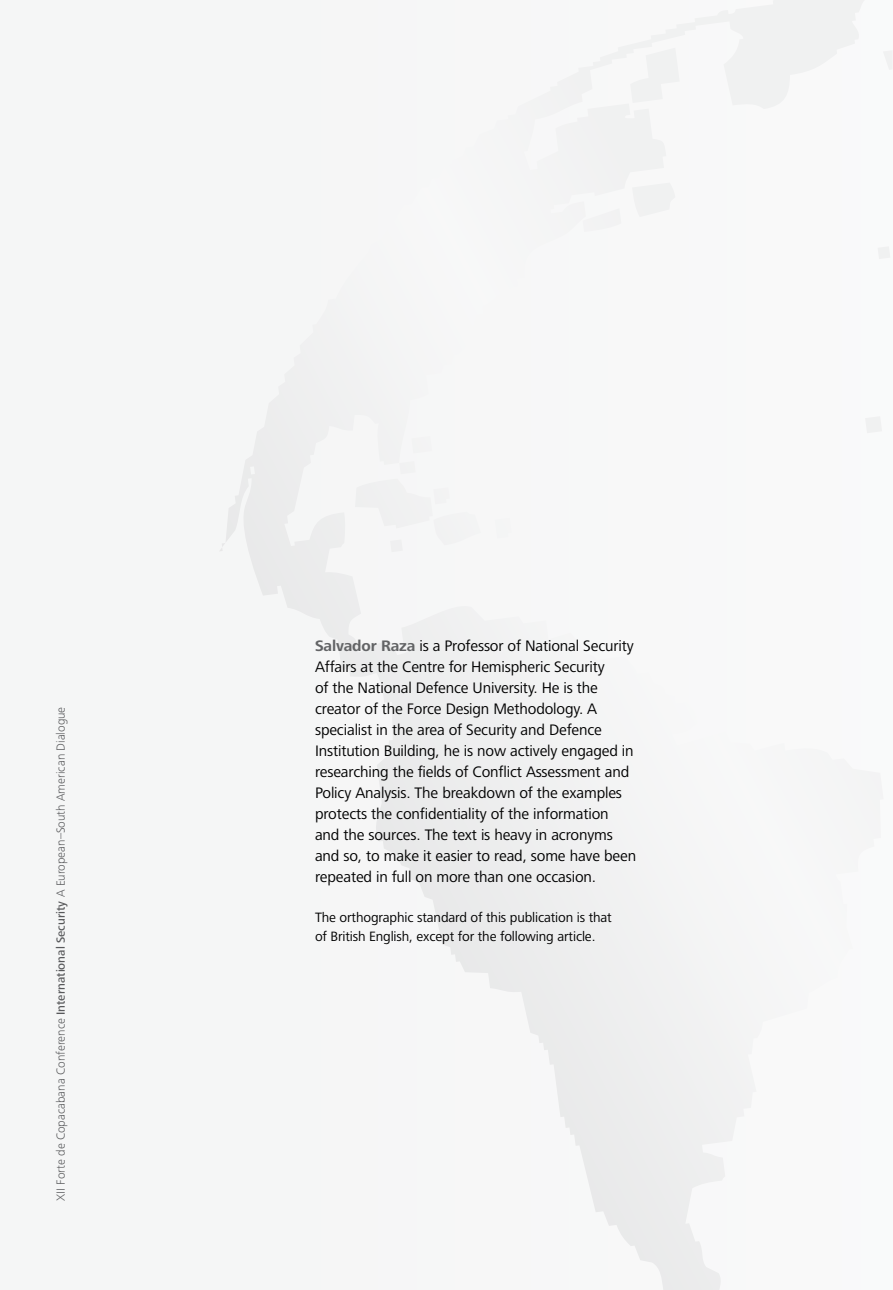
<style>
.page{position:relative;width:893px;height:1290px;background:#f5f6f6}
.page>*{position:absolute;margin:0;border:0;box-sizing:border-box;transform-origin:0 0}
.t1{font:15.75px/21px "Frutiger Next LT";letter-spacing:-.01em;color:#000}
.t2{font:14px/19.2px "Frutiger Next LT";letter-spacing:-.01em;color:#000}
.t3{font:300 12.25px "Frutiger Next LT";color:#58595b}
.s1{font-weight:500}
.s2{font-weight:700;color:#636466}
</style>
<div class="page">
<svg style="left:226px;top:448px;width:256px;height:428px"></svg>
<p class="t3" style="left:54px;top:1200px;width:495px;rotate:-90deg">XII Forte de Copacabana Conference <span class="s1">International Security</span> A European–South American Dialogue</p>
<p class="t1" style="left:315px;top:635px;width:323px"><span class="s2">Salvador Raza</span> is a Professor of National Security Affairs at the Centre for Hemispheric Security<br>of the National Defence University. He is the creator of the Force Design Methodology. A specialist in the area of Security and Defence Institution Building, he is now actively engaged in researching the fields of Conflict Assessment and Policy Analysis. The breakdown of the examples protects the confidentiality of the information and the sources. The text is heavy in acronyms and so, to make it easier to read, some have been repeated in full on more than one occasion.</p>
<p class="t2" style="left:315px;top:907px;width:298px">The orthographic standard of this publication is that of British English, except for the following article.</p>
</div>
